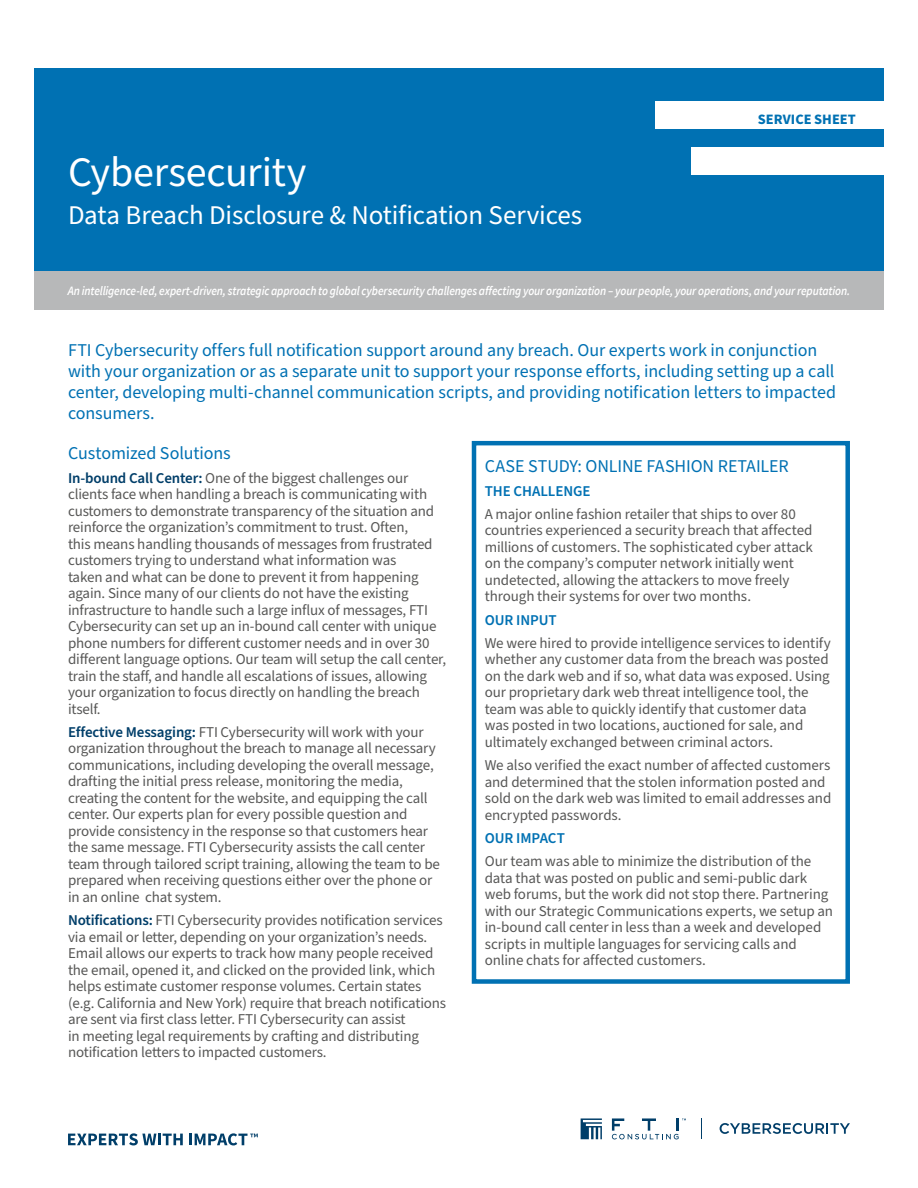
<style>
.page{position:relative;width:918px;height:1188px;background:#fff}
.page>*{position:absolute;margin:0;border:0;box-sizing:border-box;transform-origin:0 0}
.t1{font:42px "Source Sans Pro";letter-spacing:-.005em;color:#fff}
.t2{font:27px "Source Sans Pro";letter-spacing:-.01em;color:#fff}
.Intro{font:18px/21px "Source Sans Pro";letter-spacing:-.005em;color:#0071b3}
.Body_Copy{font:15px/16.5px "Source Sans Pro";letter-spacing:-.01em;color:#575756}
.Body_Copy-2{font:600 15px "Source Sans Pro";letter-spacing:-.005em;color:#0071b3}
.t3{font:700 14.4px "Source Sans Pro";color:#0071b3}
.t4{font:italic 600 12.75px "Source Sans Pro";letter-spacing:-.01em;color:#fff;scale:.9 1}
.s1{font-weight:600;color:#003e69}
</style>
<div class="page">
<div style="left:34px;top:68px;width:850px;height:227px;background:#0071b3"></div>
<div style="left:655px;top:101px;width:229px;height:28px;background:#fff"></div>
<div style="left:691px;top:147px;width:193px;height:27px;background:#fff"></div>
<svg style="left:68px;top:1133px;width:115px;height:12px"></svg>
<svg style="left:189px;top:1133px;width:69px;height:12px"></svg>
<svg style="left:581px;top:1118px;width:21px;height:21px"></svg>
<svg style="left:612px;top:1118px;width:74px;height:21px"></svg>
<svg style="left:701px;top:1118px;width:1px;height:21px"></svg>
<svg style="left:720px;top:1123px;width:130px;height:11px"></svg>
<div style="left:472px;top:441px;width:378px;height:543px;border:4px solid #0071b3"></div>
<div style="left:34px;top:271px;width:850px;height:39px;background:#b7b8b9"></div>
<h1 class="t1" style="left:68px;top:144px;width:240px">Cybersecurity</h1>
<h2 class="t2" style="left:68px;top:197px;width:516px">Data Breach Disclosure &amp; Notification Services</h2>
<p class="t3" style="left:758px;top:109px;width:100px">SERVICE SHEET</p>
<p class="t4" style="left:68px;top:283px;width:871px">An intelligence-led, expert-driven, strategic approach to global cybersecurity challenges affecting your organization – your people, your operations, and your reputation.</p>
<p class="Intro" style="left:68px;top:340px;width:770px">FTI Cybersecurity offers full notification support around any breach. Our experts work in conjunction with your organization or as a separate unit to support your response efforts, including setting up a call center, developing multi-channel communication scripts, and providing notification letters to impacted consumers.</p>
<p class="Intro" style="left:68px;top:443px;width:164px">Customized Solutions</p>
<p class="Body_Copy" style="left:68px;top:470px;width:380px"><span class="s1">In-bound Call Center:</span> One of the biggest challenges our clients face when handling a breach is communicating with customers to demonstrate transparency of the situation and reinforce the organization’s commitment to trust. Often,<br>this means handling thousands of messages from frustrated customers trying to understand what information was<br>taken and what can be done to prevent it from happening again. Since many of our clients do not have the existing infrastructure to handle such a large influx of messages, FTI Cybersecurity can set up an in-bound call center with unique phone numbers for different customer needs and in over 30 different language options. Our team will setup the call center, train the staff, and handle all escalations of issues, allowing your organization to focus directly on handling the breach itself.</p>
<p class="Body_Copy" style="left:68px;top:724px;width:374px"><span class="s1">Effective Messaging:</span> FTI Cybersecurity will work with your organization throughout the breach to manage all necessary communications, including developing the overall message, drafting the initial press release, monitoring the media, creating the content for the website, and equipping the call center. Our experts plan for every possible question and provide consistency in the response so that customers hear the same message. FTI Cybersecurity assists the call center team through tailored script training, allowing the team to be prepared when receiving questions either over the phone or in an online chat system.</p>
<p class="Body_Copy" style="left:68px;top:912px;width:380px"><span class="s1">Notifications:</span> FTI Cybersecurity provides notification services via email or letter, depending on your organization’s needs.<br>Email allows our experts to track how many people received the email, opened it, and clicked on the provided link, which helps estimate customer response volumes. Certain states (e.g. California and New York) require that breach notifications are sent via first class letter. FTI Cybersecurity can assist<br>in meeting legal requirements by crafting and distributing notification letters to impacted customers.</p>
<p class="Intro" style="left:485px;top:456px;width:305px">CASE STUDY: ONLINE FASHION RETAILER</p>
<p class="Body_Copy-2" style="left:485px;top:481px;width:107px">THE CHALLENGE</p>
<p class="Body_Copy" style="left:485px;top:506px;width:330px">A major online fashion retailer that ships to over 80 countries experienced a security breach that affected millions of customers. The sophisticated cyber attack on the company’s computer network initially went undetected, allowing the attackers to move freely through their systems for over two months.</p>
<p class="Body_Copy-2" style="left:485px;top:610px;width:73px">OUR INPUT</p>
<p class="Body_Copy" style="left:485px;top:635px;width:347px">We were hired to provide intelligence services to identify whether any customer data from the breach was posted on the dark web and if so, what data was exposed. Using our proprietary dark web threat intelligence tool, the team was able to quickly identify that customer data was posted in two locations, auctioned for sale, and ultimately exchanged between criminal actors.</p>
<p class="Body_Copy" style="left:485px;top:757px;width:348px">We also verified the exact number of affected customers and determined that the stolen information posted and sold on the dark web was limited to email addresses and encrypted passwords.</p>
<p class="Body_Copy-2" style="left:485px;top:828px;width:82px">OUR IMPACT</p>
<p class="Body_Copy" style="left:485px;top:853px;width:350px">Our team was able to minimize the distribution of the data that was posted on public and semi-public dark web forums, but the work did not stop there. Partnering with our Strategic Communications experts, we setup an in-bound call center in less than a week and developed scripts in multiple languages for servicing calls and online chats for affected customers.</p>
</div>
